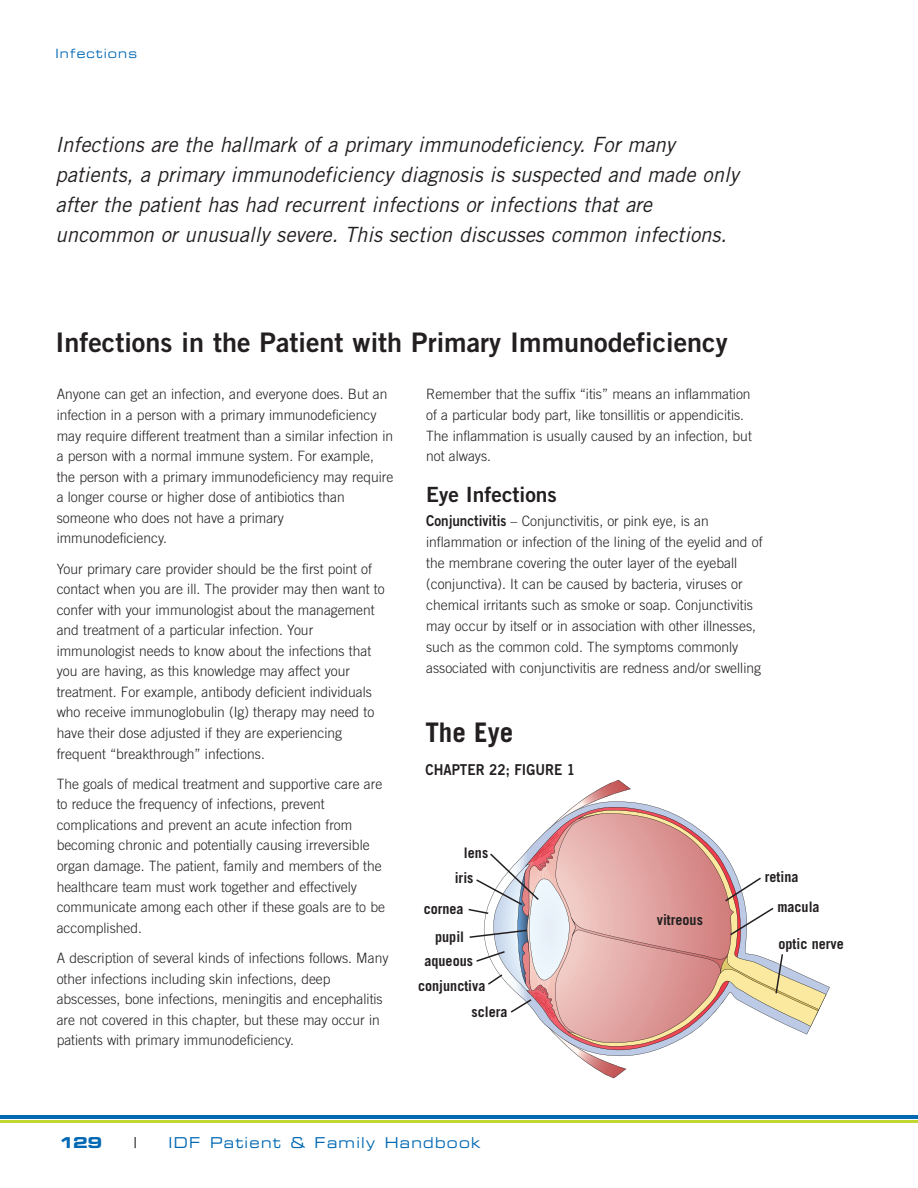
<style>
.page{position:relative;width:918px;height:1188px;background:#fff}
.page>*{position:absolute;margin:0;border:0;box-sizing:border-box;transform-origin:0 0}
.t1{font:27px "Trade Gothic Bold Two";color:#231f20}
.t2{font:700 27px "Trade Gothic LT";color:#231f20}
.t3{font:italic 21px/30px "Trade Gothic";color:#231f20}
.t4{font:21px "Trade Gothic Bold Two";color:#231f20}
.t5{font:15px "Eurostile Extended Two";letter-spacing:.095em;color:#0168b3;scale:.89 1}
.t6{font:15px "Trade Gothic Bold Two";color:#231f20;scale:.9 1}
.t7{font:15px "Eurostile Bold Extended Two";color:#0168b3}
.t8{font:15px "Eurostile Extended Two";color:#231f20;scale:.89 1}
.t9{font:700 14.55px/24.8px "Trade Gothic";color:#231f20}
.t10{font:300 14.25px/20.5px "Trade Gothic LT";color:#231f20}
.t11{font:12.75px "Eurostile Extended Two";letter-spacing:.095em;color:#0168b3;scale:.89 1}
.s1{font-family:"Trade Gothic Bold Two";font-weight:400;font-size:15px}
</style>
<div class="page">
<hr style="left:0;top:1121px;width:918px;height:2px;background:#c1d72f">
<hr style="left:0;top:1116px;width:918px;height:3px;background:#0168b3">
<svg style="left:468px;top:780px;width:352px;height:298px"></svg>
<p class="t11" style="left:55px;top:49px;width:93px">Infections</p>
<p class="t3" style="left:55px;top:131px;width:685px">Infections are the hallmark of a primary immunodeficiency. For many patients, a primary immunodeficiency diagnosis is suspected and made only after the patient has had recurrent infections or infections that are uncommon or unusually severe. This section discusses common infections.</p>
<h1 class="t1" style="left:56px;top:332px;width:674px">Infections in the Patient with Primary Immunodeficiency</h1>
<p class="t10" style="left:57px;top:385px;width:338px">Anyone can get an infection, and everyone does. But an infection in a person with a primary immunodeficiency may require different treatment than a similar infection in a person with a normal immune system. For example, the person with a primary immunodeficiency may require a longer course or higher dose of antibiotics than someone who does not have a primary immunodeficiency.</p>
<p class="t10" style="left:57px;top:560px;width:329px">Your primary care provider should be the first point of contact when you are ill. The provider may then want to confer with your immunologist about the management and treatment of a particular infection. Your immunologist needs to know about the infections that you are having, as this knowledge may affect your treatment. For example, antibody deficient individuals who receive immunoglobulin (Ig) therapy may need to have their dose adjusted if they are experiencing frequent “breakthrough” infections.</p>
<p class="t10" style="left:57px;top:775px;width:330px">The goals of medical treatment and supportive care are to reduce the frequency of infections, prevent complications and prevent an acute infection from becoming chronic and potentially causing irreversible organ damage. The patient, family and members of the healthcare team must work together and effectively communicate among each other if these goals are to be accomplished.</p>
<p class="t10" style="left:57px;top:949px;width:333px">A description of several kinds of infections follows. Many other infections including skin infections, deep abscesses, bone infections, meningitis and encephalitis are not covered in this chapter, but these may occur in patients with primary immunodeficiency.</p>
<p class="t10" style="left:426px;top:385px;width:327px">Remember that the suffix “itis” means an inflammation of a particular body part, like tonsillitis or appendicitis.<br>The inflammation is usually caused by an infection, but not always.</p>
<h2 class="t4" style="left:426px;top:487px;width:132px">Eye Infections</h2>
<p class="t10" style="left:426px;top:512px;width:338px;line-height:21px"><span class="s1">Conjunctivitis</span> – Conjunctivitis, or pink eye, is an inflammation or infection of the lining of the eyelid and of the membrane covering the outer layer of the eyeball (conjunctiva). It can be caused by bacteria, viruses or chemical irritants such as smoke or soap. Conjunctivitis may occur by itself or in association with other illnesses, such as the common cold. The symptoms commonly associated with conjunctivitis are redness and/or swelling</p>
<h1 class="t2" style="left:425px;top:723px;width:89px">The Eye</h1>
<p class="t6" style="left:425px;top:764px;width:168px">CHAPTER 22; FIGURE 1</p>
<p class="t9" style="left:455px;top:842px;width:35px;text-indent:9px">lens iris</p>
<p class="t9" style="left:424px;top:896px;width:42px;line-height:27.9px;text-align:right">cornea pupil</p>
<p class="t9" style="left:425px;top:950px;width:50px">aqueous</p>
<p class="t9" style="left:418px;top:975px;width:69px">conjunctiva</p>
<p class="t9" style="left:471px;top:1001px;width:38px">sclera</p>
<p class="t9" style="left:657px;top:909px;width:48px">vitreous</p>
<p class="t9" style="left:765px;top:866px;width:35px">retina</p>
<p class="t9" style="left:777px;top:896px;width:44px">macula</p>
<p class="t9" style="left:778px;top:933px;width:67px">optic nerve</p>
<p class="t7" style="left:59px;top:1137px;width:45px">129</p>
<p class="t8" style="left:134px;top:1137px;width:5px">|</p>
<p class="t5" style="left:169px;top:1137px;width:352px">IDF Patient &amp; Family Handbook</p>
</div>
